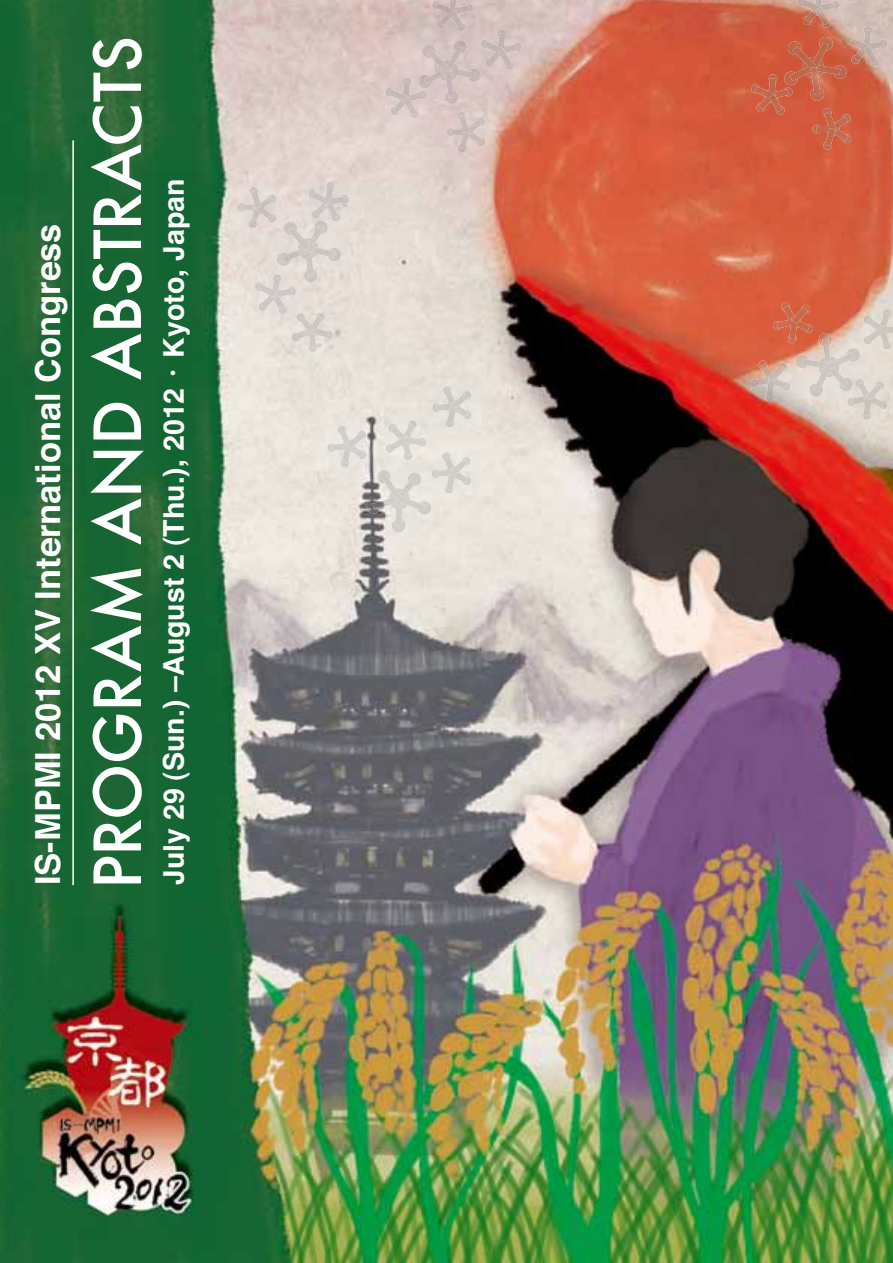
<style>
.page{position:relative;width:893px;height:1263px;background:#fff}
.page>*{position:absolute;margin:0;border:0;box-sizing:border-box;transform-origin:0 0}
.t1{font:500 63px "Futura";color:#fff}
.t2{font:700 34.5px "Helvetica";color:#fff}
.t3{font:700 28.5px "Helvetica";color:#fff}
.s1{font-family:"Koz Go Pro Regular 90 pv RKSJ H";font-weight:400}
</style>
<div class="page">
<img style="left:0;top:0;width:893px;height:1263px">
<img style="left:820px;top:75px;width:4px;height:3px">
<img style="left:833px;top:65px;width:14px;height:14px">
<img style="left:810px;top:88px;width:15px;height:13px">
<img style="left:784px;top:72px;width:14px;height:13px">
<img style="left:787px;top:41px;width:15px;height:14px">
<img style="left:819px;top:37px;width:14px;height:5px">
<img style="left:813px;top:42px;width:27px;height:33px">
<img style="left:790px;top:46px;width:28px;height:35px">
<img style="left:810px;top:67px;width:10px;height:27px">
<svg style="left:842px;top:134px;width:10px;height:9px"></svg>
<svg style="left:823px;top:141px;width:9px;height:9px"></svg>
<svg style="left:812px;top:125px;width:8px;height:8px"></svg>
<svg style="left:822px;top:108px;width:10px;height:4px"></svg>
<svg style="left:842px;top:114px;width:9px;height:9px"></svg>
<img style="left:835px;top:116px;width:13px;height:25px">
<img style="left:817px;top:112px;width:20px;height:20px">
<img style="left:825px;top:128px;width:10px;height:18px">
<svg style="left:798px;top:0;width:41px;height:28px"></svg>
<img style="left:823px;top:0;width:12px;height:11px">
<img style="left:801px;top:0;width:22px;height:23px">
<img style="left:815px;top:7px;width:14px;height:18px">
<svg style="left:789px;top:88px;width:4px;height:8px"></svg>
<svg style="left:776px;top:106px;width:9px;height:9px"></svg>
<svg style="left:756px;top:110px;width:9px;height:2px"></svg>
<svg style="left:751px;top:85px;width:9px;height:8px"></svg>
<svg style="left:768px;top:74px;width:10px;height:8px"></svg>
<img style="left:769px;top:78px;width:20px;height:20px">
<img style="left:754px;top:86px;width:22px;height:24px">
<img style="left:769px;top:94px;width:14px;height:18px">
<svg style="left:846px;top:26px;width:42px;height:41px"></svg>
<img style="left:864px;top:30px;width:20px;height:20px">
<img style="left:849px;top:38px;width:22px;height:23px">
<img style="left:864px;top:46px;width:14px;height:18px">
<img style="left:818px;top:333px;width:14px;height:13px">
<img style="left:846px;top:348px;width:14px;height:14px">
<img style="left:848px;top:378px;width:5px;height:14px">
<img style="left:809px;top:383px;width:14px;height:14px">
<img style="left:795px;top:355px;width:7px;height:13px">
<img style="left:802px;top:339px;width:29px;height:30px">
<img style="left:813px;top:361px;width:35px;height:31px">
<img style="left:828px;top:352px;width:26px;height:17px">
<svg style="left:882px;top:309px;width:10px;height:8px"></svg>
<svg style="left:882px;top:341px;width:10px;height:8px"></svg>
<svg style="left:863px;top:336px;width:3px;height:8px"></svg>
<svg style="left:863px;top:315px;width:3px;height:9px"></svg>
<img style="left:866px;top:313px;width:24px;height:12px">
<img style="left:866px;top:325px;width:24px;height:21px">
<svg style="left:882px;top:327px;width:11px;height:6px"></svg>
<svg style="left:750px;top:360px;width:41px;height:41px"></svg>
<img style="left:754px;top:363px;width:18px;height:23px">
<img style="left:767px;top:375px;width:20px;height:22px">
<img style="left:769px;top:365px;width:16px;height:17px">
<svg style="left:855px;top:379px;width:9px;height:3px"></svg>
<svg style="left:875px;top:381px;width:10px;height:9px"></svg>
<svg style="left:884px;top:400px;width:4px;height:9px"></svg>
<svg style="left:862px;top:412px;width:10px;height:8px"></svg>
<svg style="left:847px;top:397px;width:8px;height:9px"></svg>
<img style="left:851px;top:382px;width:18px;height:23px">
<img style="left:864px;top:394px;width:20px;height:22px">
<img style="left:866px;top:383px;width:16px;height:17px">
<svg style="left:780px;top:303px;width:10px;height:2px"></svg>
<svg style="left:801px;top:305px;width:10px;height:8px"></svg>
<svg style="left:810px;top:324px;width:4px;height:9px"></svg>
<svg style="left:787px;top:335px;width:10px;height:8px"></svg>
<svg style="left:772px;top:321px;width:9px;height:9px"></svg>
<img style="left:777px;top:305px;width:18px;height:23px">
<img style="left:789px;top:317px;width:21px;height:22px">
<img style="left:792px;top:307px;width:16px;height:17px">
<img style="left:366px;top:500px;width:7px;height:13px">
<img style="left:376px;top:470px;width:15px;height:14px">
<img style="left:407px;top:472px;width:12px;height:5px">
<img style="left:418px;top:501px;width:14px;height:14px">
<img style="left:391px;top:520px;width:15px;height:13px">
<img style="left:373px;top:497px;width:29px;height:29px">
<img style="left:394px;top:477px;width:31px;height:34px">
<img style="left:381px;top:475px;width:21px;height:26px">
<svg style="left:408px;top:420px;width:9px;height:9px"></svg>
<svg style="left:403px;top:452px;width:10px;height:8px"></svg>
<svg style="left:385px;top:444px;width:4px;height:9px"></svg>
<svg style="left:388px;top:424px;width:2px;height:9px"></svg>
<img style="left:390px;top:423px;width:25px;height:14px">
<img style="left:389px;top:435px;width:22px;height:21px">
<img style="left:405px;top:437px;width:18px;height:8px">
<svg style="left:327px;top:426px;width:40px;height:41px"></svg>
<img style="left:331px;top:429px;width:19px;height:22px">
<img style="left:342px;top:442px;width:22px;height:22px">
<img style="left:347px;top:433px;width:17px;height:16px">
<svg style="left:419px;top:438px;width:52px;height:56px;background:#e9e5dc"></svg>
<img style="left:436px;top:455px;width:18px;height:22px">
<img style="left:446px;top:468px;width:22px;height:22px">
<img style="left:451px;top:459px;width:17px;height:16px">
<svg style="left:432px;top:386px;width:40px;height:41px"></svg>
<img style="left:436px;top:389px;width:19px;height:22px">
<img style="left:447px;top:402px;width:22px;height:22px">
<img style="left:452px;top:393px;width:17px;height:16px">
<img style="left:454px;top:78px;width:4px;height:3px">
<img style="left:468px;top:68px;width:13px;height:14px">
<img style="left:444px;top:91px;width:15px;height:13px">
<img style="left:418px;top:75px;width:14px;height:13px">
<img style="left:422px;top:45px;width:14px;height:13px">
<img style="left:453px;top:40px;width:15px;height:5px">
<img style="left:447px;top:45px;width:28px;height:33px">
<img style="left:424px;top:49px;width:29px;height:35px">
<img style="left:445px;top:70px;width:9px;height:28px">
<svg style="left:477px;top:138px;width:9px;height:8px"></svg>
<svg style="left:457px;top:145px;width:9px;height:8px"></svg>
<svg style="left:446px;top:128px;width:8px;height:9px"></svg>
<svg style="left:456px;top:111px;width:10px;height:4px"></svg>
<svg style="left:476px;top:117px;width:10px;height:9px"></svg>
<img style="left:470px;top:119px;width:13px;height:25px">
<img style="left:451px;top:115px;width:20px;height:20px">
<img style="left:459px;top:131px;width:11px;height:18px">
<svg style="left:470px;top:4px;width:4px;height:8px"></svg>
<svg style="left:456px;top:22px;width:10px;height:9px"></svg>
<svg style="left:437px;top:26px;width:9px;height:2px"></svg>
<svg style="left:432px;top:1px;width:8px;height:8px"></svg>
<img style="left:450px;top:0;width:20px;height:14px">
<img style="left:435px;top:2px;width:22px;height:24px">
<img style="left:450px;top:10px;width:13px;height:18px">
<svg style="left:385px;top:77px;width:42px;height:41px"></svg>
<img style="left:403px;top:82px;width:20px;height:19px">
<img style="left:389px;top:89px;width:22px;height:24px">
<img style="left:403px;top:97px;width:14px;height:18px">
<svg style="left:480px;top:29px;width:42px;height:41px"></svg>
<img style="left:498px;top:33px;width:20px;height:20px">
<img style="left:484px;top:41px;width:22px;height:24px">
<img style="left:498px;top:49px;width:14px;height:18px">
<img style="left:276px;top:252px;width:6px;height:14px">
<img style="left:283px;top:222px;width:14px;height:13px">
<img style="left:313px;top:222px;width:16px;height:4px">
<img style="left:328px;top:248px;width:14px;height:13px">
<img style="left:305px;top:269px;width:13px;height:13px">
<img style="left:282px;top:248px;width:32px;height:28px">
<img style="left:303px;top:226px;width:32px;height:32px">
<img style="left:288px;top:227px;width:22px;height:24px">
<svg style="left:237px;top:187px;width:40px;height:41px"></svg>
<img style="left:241px;top:204px;width:19px;height:21px">
<img style="left:253px;top:196px;width:21px;height:25px">
<img style="left:251px;top:190px;width:10px;height:19px">
<svg style="left:291px;top:333px;width:4px;height:8px"></svg>
<svg style="left:316px;top:313px;width:9px;height:2px"></svg>
<svg style="left:325px;top:330px;width:8px;height:9px"></svg>
<svg style="left:308px;top:344px;width:10px;height:8px"></svg>
<img style="left:295px;top:329px;width:21px;height:19px">
<img style="left:307px;top:315px;width:22px;height:23px">
<img style="left:299px;top:315px;width:15px;height:17px">
<svg style="left:308px;top:182px;width:42px;height:40px"></svg>
<img style="left:314px;top:205px;width:25px;height:14px">
<img style="left:324px;top:186px;width:21px;height:20px">
<img style="left:311px;top:192px;width:18px;height:13px">
<svg style="left:255px;top:274px;width:50px;height:48px"></svg>
<img style="left:261px;top:297px;width:24px;height:14px">
<img style="left:271px;top:278px;width:21px;height:20px">
<img style="left:258px;top:284px;width:18px;height:13px">
<hr style="left:72px;top:140px;width:2px;height:745px;background:#fff">
<p class="t2" style="left:20px;top:885px;width:663px;rotate:-90deg">IS-MPMI 2012 XV International Congress</p>
<h1 class="t1" style="left:74px;top:889px;width:855px;rotate:-90deg">PROGRAM AND ABSTRACTS</h1>
<p class="t3" style="left:151px;top:885px;width:708px;rotate:-90deg">July 29 (Sun.) –August 2 (Thu.), 2012 <span class="s1">･</span> Kyoto, Japan</p>
</div>
